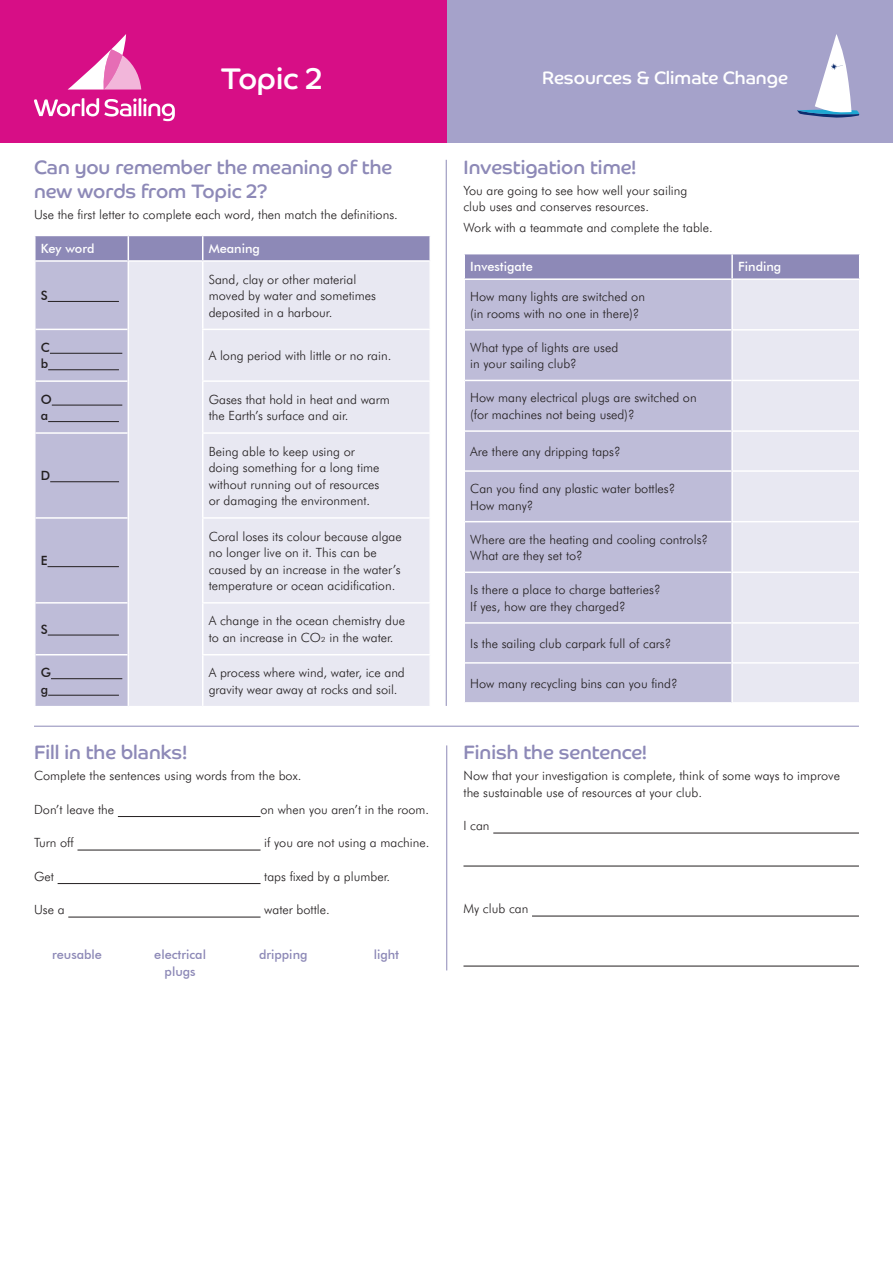
<style>
.page{position:relative;width:893px;height:1263px;background:#fff}
.page>*{position:absolute;margin:0;border:0;box-sizing:border-box;transform-origin:0 0}
.t1{font:30px "Co Headline";color:#fff}
.sub_heading{font:19.5px/24px "Co Headline";color:#8d89b7}
.sub_heading-2{font:18px "Co Headline";color:#fff}
.body{font:300 12.75px/16.5px "Futura BT";color:#231f20}
.body-2{font:500 12.75px/16.5px "Futura BT";color:#8d89b7;text-align:center}
.body-3{font:500 12.75px "Futura BT";color:#fff}
.body-4{font:500 12.75px/16.5px "Futura BT";color:#231f20}
</style>
<div class="page">
<div style="left:0;top:0;width:893px;height:143px;background:#a5a2ca"></div>
<div style="left:0;top:0;width:446px;height:143px;background:#d70e86"></div>
<svg style="left:68px;top:34px;width:73px;height:56px"></svg>
<svg style="left:34px;top:98px;width:141px;height:23px"></svg>
<svg style="left:797px;top:34px;width:62px;height:83px"></svg>
<svg style="left:35px;top:235px;width:394px;height:471px;background:#dad9e9"></svg>
<hr style="left:34px;top:260px;width:94px;height:2px;background:#fff">
<hr style="left:36px;top:329px;width:92px;height:1px;background:#fff">
<hr style="left:36px;top:380px;width:92px;height:2px;background:#fff">
<hr style="left:36px;top:432px;width:92px;height:2px;background:#fff">
<hr style="left:36px;top:517px;width:92px;height:2px;background:#fff">
<hr style="left:36px;top:602px;width:92px;height:2px;background:#fff">
<hr style="left:36px;top:654px;width:92px;height:1px;background:#fff">
<hr style="left:34px;top:262px;width:2px;height:67px;background:#fff">
<hr style="left:34px;top:329px;width:2px;height:52px;background:#fff">
<hr style="left:34px;top:381px;width:2px;height:52px;background:#fff">
<hr style="left:34px;top:433px;width:2px;height:85px;background:#fff">
<hr style="left:34px;top:518px;width:2px;height:85px;background:#fff">
<hr style="left:34px;top:603px;width:2px;height:52px;background:#fff">
<hr style="left:34px;top:655px;width:2px;height:51px;background:#fff">
<hr style="left:128px;top:260px;width:75px;height:2px;background:#fff">
<hr style="left:128px;top:262px;width:1px;height:67px;background:#fff">
<hr style="left:203px;top:260px;width:228px;height:2px;background:#fff">
<hr style="left:202px;top:262px;width:1px;height:67px;background:#fff">
<hr style="left:128px;top:329px;width:1px;height:52px;background:#fff">
<hr style="left:202px;top:329px;width:229px;height:1px;background:#fff">
<hr style="left:202px;top:330px;width:1px;height:50px;background:#fff">
<hr style="left:128px;top:381px;width:1px;height:52px;background:#fff">
<hr style="left:202px;top:380px;width:229px;height:2px;background:#fff">
<hr style="left:202px;top:382px;width:1px;height:50px;background:#fff">
<hr style="left:128px;top:433px;width:1px;height:85px;background:#fff">
<hr style="left:202px;top:432px;width:229px;height:2px;background:#fff">
<hr style="left:202px;top:434px;width:1px;height:83px;background:#fff">
<hr style="left:128px;top:518px;width:1px;height:85px;background:#fff">
<hr style="left:202px;top:517px;width:229px;height:2px;background:#fff">
<hr style="left:202px;top:519px;width:1px;height:83px;background:#fff">
<hr style="left:128px;top:603px;width:1px;height:52px;background:#fff">
<hr style="left:202px;top:602px;width:229px;height:2px;background:#fff">
<hr style="left:202px;top:604px;width:1px;height:50px;background:#fff">
<hr style="left:128px;top:655px;width:1px;height:51px;background:#fff">
<hr style="left:202px;top:654px;width:229px;height:1px;background:#fff">
<hr style="left:202px;top:655px;width:1px;height:51px;background:#fff">
<hr style="left:48px;top:301px;width:71px;height:1px;background:#231f20">
<hr style="left:50px;top:353px;width:72px;height:1px;background:#231f20">
<hr style="left:48px;top:369px;width:71px;height:1px;background:#231f20">
<hr style="left:52px;top:405px;width:70px;height:1px;background:#231f20">
<hr style="left:48px;top:421px;width:71px;height:1px;background:#231f20">
<hr style="left:50px;top:481px;width:69px;height:1px;background:#231f20">
<hr style="left:48px;top:566px;width:71px;height:1px;background:#231f20">
<hr style="left:48px;top:635px;width:71px;height:1px;background:#231f20">
<hr style="left:51px;top:678px;width:71px;height:1px;background:#231f20">
<hr style="left:48px;top:695px;width:71px;height:1px;background:#231f20">
<div style="left:465px;top:280px;width:266px;height:422px;background:#bebcd8"></div>
<div style="left:733px;top:280px;width:126px;height:422px;background:#e8e8f2"></div>
<div style="left:464px;top:254px;width:396px;height:24px;background:#8d89b7"></div>
<hr style="left:465px;top:329px;width:266px;height:2px;background:#fff">
<hr style="left:465px;top:380px;width:266px;height:1px;background:#fff">
<hr style="left:465px;top:430px;width:266px;height:2px;background:#fff">
<hr style="left:465px;top:470px;width:266px;height:2px;background:#fff">
<hr style="left:465px;top:521px;width:266px;height:1px;background:#fff">
<hr style="left:465px;top:571px;width:266px;height:2px;background:#fff">
<hr style="left:465px;top:622px;width:266px;height:2px;background:#fff">
<hr style="left:465px;top:662px;width:266px;height:2px;background:#fff">
<hr style="left:731px;top:329px;width:129px;height:2px;background:#fff">
<hr style="left:731px;top:380px;width:129px;height:1px;background:#fff">
<hr style="left:731px;top:430px;width:129px;height:2px;background:#fff">
<hr style="left:731px;top:470px;width:129px;height:2px;background:#fff">
<hr style="left:731px;top:521px;width:129px;height:1px;background:#fff">
<hr style="left:731px;top:571px;width:129px;height:2px;background:#fff">
<hr style="left:731px;top:622px;width:129px;height:2px;background:#fff">
<hr style="left:731px;top:662px;width:129px;height:2px;background:#fff">
<hr style="left:34px;top:726px;width:825px;height:1px;background:#8d89b7">
<hr style="left:446px;top:160px;width:1px;height:546px;background:#8d89b7">
<hr style="left:446px;top:745px;width:1px;height:225px;background:#8d89b7">
<hr style="left:118px;top:816px;width:143px;height:1px;background:#231f20">
<hr style="left:77px;top:850px;width:184px;height:1px;background:#231f20">
<hr style="left:58px;top:883px;width:203px;height:1px;background:#231f20">
<hr style="left:68px;top:917px;width:193px;height:1px;background:#231f20">
<hr style="left:493px;top:833px;width:366px;height:1px;background:#231f20">
<hr style="left:463px;top:866px;width:396px;height:1px;background:#231f20">
<hr style="left:532px;top:916px;width:327px;height:1px;background:#231f20">
<hr style="left:463px;top:966px;width:396px;height:1px;background:#231f20">
<p class="t1" style="left:221px;top:60px;width:103px">Topic 2</p>
<p class="sub_heading" style="left:34px;top:155px;width:360px">Can you remember the meaning of the new words from Topic 2?</p>
<p class="body" style="left:34px;top:206px;width:365px">Use the first letter to complete each word, then match the definitions.</p>
<p class="body-3" style="left:41px;top:241px;width:55px">Key word</p>
<p class="body-3" style="left:209px;top:241px;width:53px">Meaning</p>
<p class="body-4" style="left:41px;top:287px;width:8px">S</p>
<p class="body" style="left:209px;top:271px;width:169px">Sand, clay or other material moved by water and sometimes deposited in a harbour.</p>
<p class="body-4" style="left:41px;top:339px;width:11px">C b</p>
<p class="body" style="left:209px;top:347px;width:184px">A long period with little or no rain.</p>
<p class="body-4" style="left:41px;top:391px;width:13px">O a</p>
<p class="body" style="left:209px;top:391px;width:183px">Gases that hold in heat and warm the Earth’s surface and air.</p>
<p class="body-4" style="left:41px;top:467px;width:11px">D</p>
<p class="body-4" style="left:41px;top:552px;width:8px">E</p>
<p class="body" style="left:209px;top:443px;width:172px">Being able to keep using or doing something for a long time without running out of resources or damaging the environment.</p>
<p class="body" style="left:209px;top:528px;width:195px">Coral loses its colour because algae no longer live on it. This can be caused by an increase in the water’s temperature or ocean acidification.</p>
<p class="body-4" style="left:41px;top:621px;width:8px">S</p>
<p class="body" style="left:209px;top:612px;width:198px">A change in the ocean chemistry due to an increase in CO2 in the water.</p>
<p class="body-4" style="left:41px;top:664px;width:12px">G g</p>
<p class="body" style="left:209px;top:664px;width:198px">A process where wind, water, ice and gravity wear away at rocks and soil.</p>
<p class="sub_heading" style="left:34px;top:740px;width:154px">Fill in the blanks!</p>
<p class="body" style="left:34px;top:767px;width:269px">Complete the sentences using words from the box.</p>
<p class="body" style="left:34px;top:800px;width:82px">Don’t leave the</p>
<p class="body" style="left:261px;top:800px;width:170px">on when you aren’t in the room.</p>
<p class="body" style="left:34px;top:834px;width:41px">Turn off</p>
<p class="body" style="left:264px;top:834px;width:167px">if you are not using a machine.</p>
<p class="body" style="left:34px;top:867px;width:21px">Get</p>
<p class="body" style="left:264px;top:867px;width:127px">taps fixed by a plumber.</p>
<p class="body" style="left:34px;top:901px;width:32px">Use a</p>
<p class="body" style="left:264px;top:901px;width:67px">water bottle.</p>
<p class="body-2" style="left:52px;top:946px;width:51px">reusable</p>
<p class="body-2" style="left:154px;top:946px;width:53px">electrical plugs</p>
<p class="body-2" style="left:259px;top:946px;width:50px">dripping</p>
<p class="body-2" style="left:374px;top:946px;width:27px">light</p>
<p class="sub_heading-2" style="left:542px;top:67px;width:247px">Resources &amp; Climate Change</p>
<p class="sub_heading" style="left:463px;top:155px;width:174px">Investigation time!</p>
<p class="body" style="left:463px;top:182px;width:225px">You are going to see how well your sailing club uses and conserves resources.</p>
<p class="body" style="left:463px;top:219px;width:251px">Work with a teammate and complete the table.</p>
<p class="body-3" style="left:470px;top:259px;width:64px">Investigate</p>
<p class="body-3" style="left:738px;top:259px;width:45px">Finding</p>
<p class="body" style="left:470px;top:288px;width:176px">How many lights are switched on (in rooms with no one in there)?</p>
<p class="body" style="left:470px;top:339px;width:149px">What type of lights are used in your sailing club?</p>
<p class="body" style="left:470px;top:389px;width:228px">How many electrical plugs are switched on (for machines not being used)?</p>
<p class="body" style="left:470px;top:443px;width:152px">Are there any dripping taps?</p>
<p class="body" style="left:470px;top:480px;width:207px">Can you find any plastic water bottles?<br>How many?</p>
<p class="body" style="left:470px;top:531px;width:239px">Where are the heating and cooling controls?<br>What are they set to?</p>
<p class="body" style="left:470px;top:581px;width:192px">Is there a place to charge batteries?<br>If yes, how are they charged?</p>
<p class="body" style="left:470px;top:635px;width:203px">Is the sailing club carpark full of cars?</p>
<p class="body" style="left:470px;top:675px;width:209px">How many recycling bins can you find?</p>
<p class="sub_heading" style="left:463px;top:740px;width:185px">Finish the sentence!</p>
<p class="body" style="left:463px;top:767px;width:378px">Now that your investigation is complete, think of some ways to improve the sustainable use of resources at your club.</p>
<p class="body" style="left:463px;top:817px;width:28px">I can</p>
<p class="body" style="left:463px;top:900px;width:66px">My club can</p>
</div>
